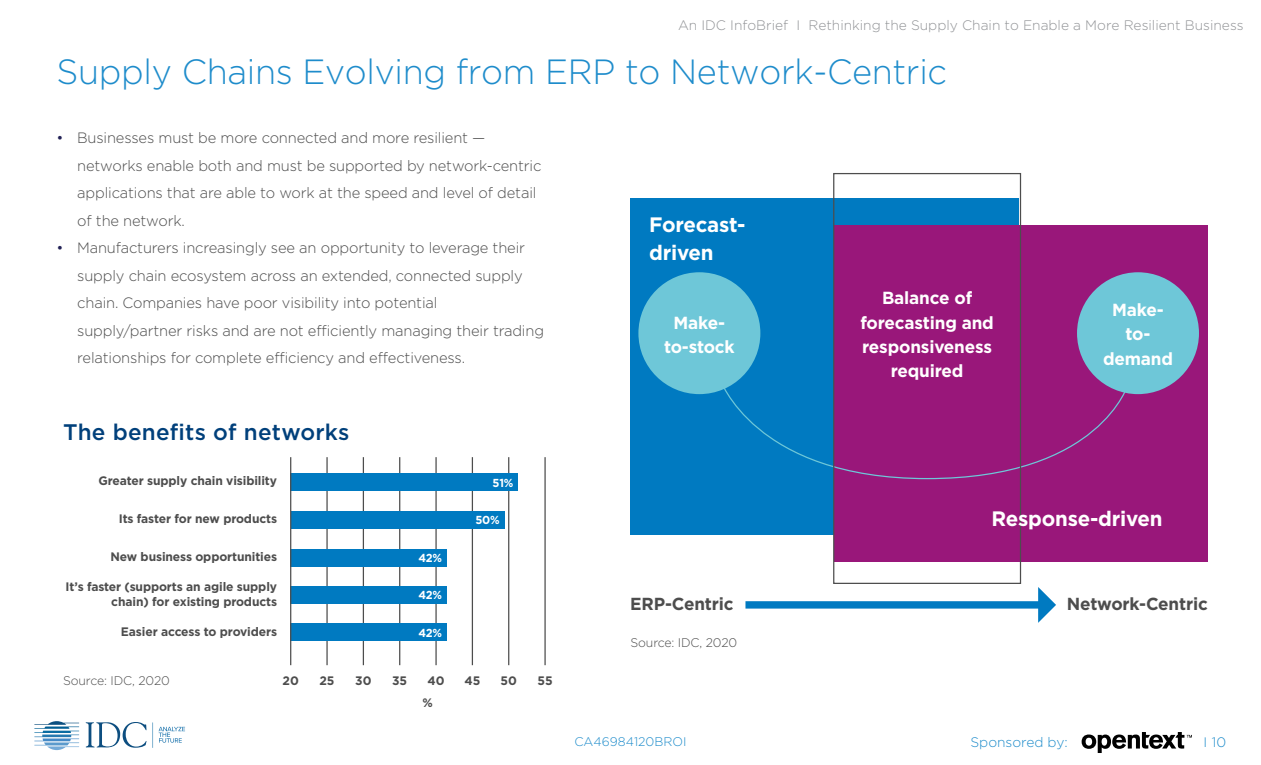
<style>
.page{position:relative;width:1261px;height:765px;background:#fff}
.page>*{position:absolute;margin:0;border:0;box-sizing:border-box;transform-origin:0 0}
.t1{font:300 35px "Gotham";letter-spacing:-.01em;color:#1e8ccb}
.t2{font:500 22.5px "Gotham";letter-spacing:.01em;color:#00407b}
.t3{font:700 20.88px/28.9px "Gotham";letter-spacing:-.01em;color:#fff}
.t4{font:700 17.5px/24.2px "Gotham";letter-spacing:-.01em;color:#fff;text-align:center}
.t5{font:700 17.5px "Gotham";letter-spacing:-.01em;color:#4d4d4d}
.t6{font:300 15px/27.5px "Gotham";letter-spacing:-.01em;color:#4d4d4d}
.t7{font:300 13.75px "Gotham";color:#919396}
.t8{font:300 13.75px "Gotham";color:#1e8ccb}
.t9{font:300 12.5px "Gotham";letter-spacing:-.01em;color:#4d4d4d}
.t10{font:300 12.5px "Gotham";color:#1e8ccb}
.t11{font:700 12.25px/14.4px "Gotham";letter-spacing:-.01em;color:#4d4d4d;text-align:right}
.t12{font:700 11.62px "Gotham";letter-spacing:-.02em;color:#fff;scale:.96 1}
.s1{color:#222156}
</style>
<div class="page">
<hr style="left:326px;top:457px;width:1px;height:208px;background:#4d4d4d">
<hr style="left:363px;top:457px;width:1px;height:208px;background:#4d4d4d">
<hr style="left:399px;top:457px;width:1px;height:208px;background:#4d4d4d">
<hr style="left:435px;top:457px;width:1px;height:208px;background:#4d4d4d">
<hr style="left:471px;top:457px;width:2px;height:208px;background:#4d4d4d">
<hr style="left:508px;top:457px;width:1px;height:208px;background:#4d4d4d">
<hr style="left:544px;top:457px;width:1px;height:208px;background:#4d4d4d">
<div style="left:290px;top:473px;width:228px;height:18px;background:#007ac1"></div>
<div style="left:290px;top:512px;width:214px;height:17px;background:#007ac1"></div>
<div style="left:290px;top:549px;width:157px;height:17px;background:#007ac1"></div>
<div style="left:290px;top:586px;width:157px;height:18px;background:#007ac1"></div>
<div style="left:290px;top:623px;width:157px;height:18px;background:#007ac1"></div>
<hr style="left:290px;top:457px;width:1px;height:208px;background:#4d4d4d">
<div style="left:630px;top:198px;width:389px;height:337px;background:#007ac1"></div>
<div style="left:833px;top:226px;width:373px;height:336px;background:#99177a"></div>
<div style="left:1076px;top:272px;width:122px;height:122px;background:#6ec7d8;border-radius:50%"></div>
<div style="left:638px;top:272px;width:122px;height:122px;background:#6ec7d8;border-radius:50%"></div>
<svg style="left:719px;top:377px;width:410px;height:103px"></svg>
<div style="left:833px;top:173px;width:187px;height:411px;border:1px solid #4d4d4d"></div>
<div style="left:745px;top:601px;width:295px;height:8px;background:#007ac1"></div>
<svg style="left:1037px;top:587px;width:18px;height:36px"></svg>
<svg style="left:86px;top:722px;width:61px;height:26px"></svg>
<svg style="left:34px;top:721px;width:45px;height:29px"></svg>
<svg style="left:153px;top:723px;width:32px;height:25px"></svg>
<svg style="left:1081px;top:732px;width:110px;height:21px"></svg>
<p class="t7" style="left:678px;top:17px;width:567px">An IDC InfoBrief I Rethinking the Supply Chain to Enable a More Resilient Business</p>
<h2 class="t1" style="left:56px;top:49px;width:892px">Supply Chains Evolving from ERP to Network-Centric</h2>
<p class="t6" style="left:77px;top:124px;width:466px;text-indent:-21px"><span class="s1">•</span> Businesses must be more connected and more resilient — networks enable both and must be supported by network-centric applications that are able to work at the speed and level of detail of the network.</p>
<p class="t6" style="left:77px;top:234px;width:468px;text-indent:-21px"><span class="s1">•</span> Manufacturers increasingly see an opportunity to leverage their supply chain ecosystem across an extended, connected supply chain. Companies have poor visibility into potential supply/partner risks and are not efficiently managing their trading relationships for complete efficiency and effectiveness.</p>
<h3 class="t2" style="left:63px;top:417px;width:288px">The benefits of networks</h3>
<p class="t3" style="left:649px;top:210px;width:98px">Forecast&shy;driven</p>
<p class="t4" style="left:664px;top:310px;width:72px">Make&shy;to-stock</p>
<p class="t4" style="left:860px;top:286px;width:135px">Balance of forecasting and responsiveness required</p>
<p class="t4" style="left:1102px;top:298px;width:71px">Make&shy;to&shy;demand</p>
<p class="t11" style="left:98px;top:474px;width:180px">Greater supply chain visibility</p>
<p class="t12" style="left:492px;top:475px;width:23px">51%</p>
<p class="t12" style="left:475px;top:512px;width:27px">50%</p>
<p class="t12" style="left:418px;top:550px;width:26px">42%</p>
<p class="t12" style="left:418px;top:587px;width:26px">42%</p>
<p class="t12" style="left:418px;top:625px;width:26px">42%</p>
<p class="t9" style="left:63px;top:672px;width:108px">Source: IDC, 2020</p>
<p class="t11" style="left:119px;top:512px;width:160px">Its faster for new products</p>
<p class="t11" style="left:110px;top:550px;width:168px">New business opportunities</p>
<p class="t11" style="left:66px;top:580px;width:213px">It’s faster (supports an agile supply chain) for existing products</p>
<p class="t11" style="left:121px;top:624px;width:158px">Easier access to providers</p>
<p class="t11" style="left:282px;top:673px;width:18px">20</p>
<p class="t11" style="left:319px;top:673px;width:16px">25</p>
<p class="t11" style="left:355px;top:673px;width:18px">30</p>
<p class="t11" style="left:392px;top:673px;width:16px">35</p>
<p class="t11" style="left:427px;top:673px;width:18px">40</p>
<p class="t11" style="left:464px;top:673px;width:17px">45</p>
<p class="t11" style="left:500px;top:673px;width:18px">50</p>
<p class="t11" style="left:537px;top:673px;width:17px">55</p>
<p class="t11" style="left:422px;top:696px;width:12px">%</p>
<p class="t3" style="left:991px;top:504px;width:173px">Response-driven</p>
<p class="t5" style="left:630px;top:592px;width:105px">ERP-Centric</p>
<p class="t5" style="left:1066px;top:592px;width:142px">Network-Centric</p>
<p class="t9" style="left:630px;top:635px;width:108px">Source: IDC, 2020</p>
<p class="t10" style="left:574px;top:734px;width:114px">CA46984120BROI</p>
<p class="t8" style="left:970px;top:733px;width:99px">Sponsored by:</p>
<p class="t8" style="left:1203px;top:733px;width:24px">I 10</p>
</div>
